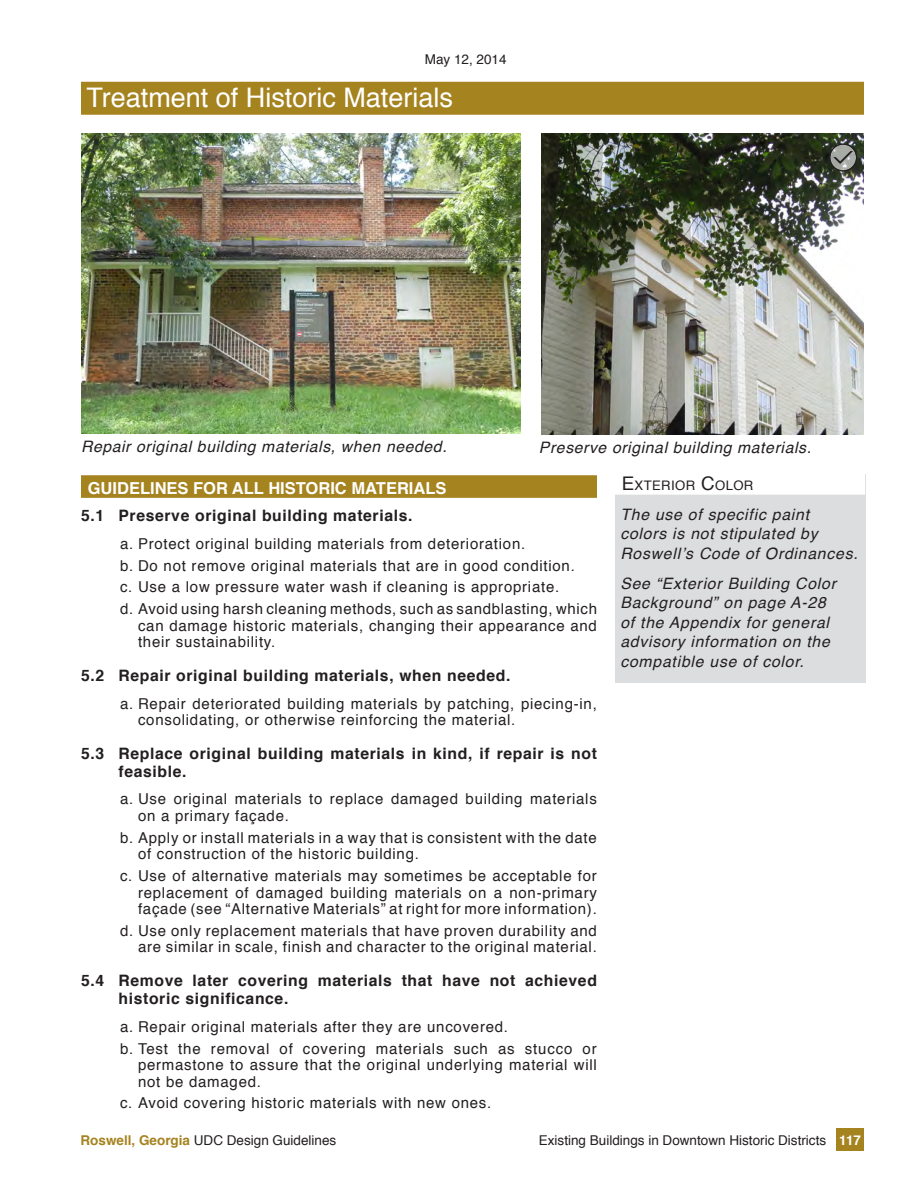
<style>
.page{position:relative;width:918px;height:1188px;background:#fff}
.page>*{position:absolute;margin:0;border:0;box-sizing:border-box;transform-origin:0 0}
.Header_1{font:27px "Helvetica";color:#fff}
.t1{font:700 16.5px "Helvetica";color:#fff}
.Sidebar_Text{font:italic 15.75px/19.5px "Helvetica";letter-spacing:.05em;color:#231f20}
.t2{font:700 15.75px/18px "Helvetica";letter-spacing:.04em;color:#231f20}
.t3{font:15px/16.5px "Helvetica";letter-spacing:.05em;color:#231f20;text-align:justify}
.t4{font:13.5px "Helvetica";color:#231f20}
.t5{font:700 13.5px "Helvetica";color:#fff}
.t6{font:13.2px "Helvetica";letter-spacing:.03em;color:#231f20}
.s1{font-size:18.75px}
.s2{font-weight:700;color:#a5831f}
</style>
<div class="page">
<img style="left:542px;top:133px;width:322px;height:301px">
<div style="left:81px;top:475px;width:516px;height:23px;background:#a5831f"></div>
<div style="left:81px;top:82px;width:783px;height:33px;background:#a5831f"></div>
<img style="left:81px;top:133px;width:440px;height:300px">
<svg style="left:830px;top:144px;width:27px;height:27px"></svg>
<div style="left:829px;top:144px;width:28px;height:27px;border:1px solid #231f20;border-radius:50%"></div>
<svg style="left:833px;top:151px;width:20px;height:13px"></svg>
<div style="left:615px;top:475px;width:250px;height:208px;background:#dcdddf"></div>
<div style="left:615px;top:472px;width:250px;height:23px;background:#fff"></div>
<div style="left:836px;top:1128px;width:28px;height:23px;background:#a5831f"></div>
<p class="t4" style="left:425px;top:49px;width:83px">May 12, 2014</p>
<p class="Header_1" style="left:86px;top:76px;width:368px">Treatment of Historic Materials</p>
<p class="Sidebar_Text" style="left:81px;top:437px;width:367px">Repair original building materials, when needed.</p>
<p class="Sidebar_Text" style="left:539px;top:438px;width:274px">Preserve original building materials.</p>
<p class="t6" style="left:622px;top:476px;width:133px"><span class="s1">E</span>XTERIOR <span class="s1">C</span>OLOR</p>
<p class="Sidebar_Text" style="left:620px;top:505px;width:239px">The use of specific paint colors is not stipulated by<br>Roswell’s Code of Ordinances.</p>
<p class="Sidebar_Text" style="left:620px;top:574px;width:217px">See “Exterior Building Color<br>Background” on page A-28 of the Appendix for general advisory information on the compatible use of color.</p>
<p class="t1" style="left:88px;top:474px;width:360px">GUIDELINES FOR ALL HISTORIC MATERIALS</p>
<p class="t2" style="left:81px;top:507px;width:333px">5.1 Preserve original building materials.</p>
<p class="t3" style="left:120px;top:536px;width:407px">a. Protect original building materials from deterioration.</p>
<p class="t3" style="left:120px;top:557px;width:456px">b. Do not remove original materials that are in good condition.</p>
<p class="t3" style="left:120px;top:579px;width:441px">c. Use a low pressure water wash if cleaning is appropriate.</p>
<p class="t3" style="left:138px;top:601px;width:461px;text-indent:-18px">d. Avoid using harsh cleaning methods, such as sandblasting, which can damage historic materials, changing their appearance and their sustainability.</p>
<p class="t2" style="left:81px;top:667px;width:431px">5.2 Repair original building materials, when needed.</p>
<p class="t3" style="left:138px;top:695px;width:460px;text-indent:-18px">a. Repair deteriorated building materials by patching, piecing-in, consolidating, or otherwise reinforcing the material.</p>
<p class="t2" style="left:118px;top:745px;width:480px;text-indent:-38px">5.3 Replace original building materials in kind, if repair is not feasible.</p>
<p class="t3" style="left:138px;top:791px;width:460px;text-indent:-18px">a. Use original materials to replace damaged building materials on a primary façade.</p>
<p class="t3" style="left:138px;top:830px;width:460px;text-indent:-18px">b. Apply or install materials in a way that is consistent with the date of construction of the historic building.</p>
<p class="t3" style="left:138px;top:868px;width:460px;text-indent:-18px">c. Use of alternative materials may sometimes be acceptable for replacement of damaged building materials on a non-primary façade (see “Alternative Materials” at right for more information).</p>
<p class="t3" style="left:120px;top:923px;width:478px;text-align:right">d. Use only replacement materials that have proven durability and are similar in scale, finish and character to the original material.</p>
<p class="t2" style="left:118px;top:972px;width:480px;text-indent:-38px">5.4 Remove later covering materials that have not achieved historic significance.</p>
<p class="t3" style="left:120px;top:1019px;width:390px">a. Repair original materials after they are uncovered.</p>
<p class="t3" style="left:138px;top:1040px;width:460px;text-indent:-18px">b. Test the removal of covering materials such as stucco or permastone to assure that the original underlying material will not be damaged.</p>
<p class="t3" style="left:120px;top:1095px;width:373px">c. Avoid covering historic materials with new ones.</p>
<p class="t4" style="left:81px;top:1130px;width:257px"><span class="s2">Roswell, Georgia</span> UDC Design Guidelines</p>
<p class="t4" style="left:539px;top:1130px;width:289px">Existing Buildings in Downtown Historic Districts</p>
<p class="t5" style="left:839px;top:1129px;width:23px">117</p>
</div>
